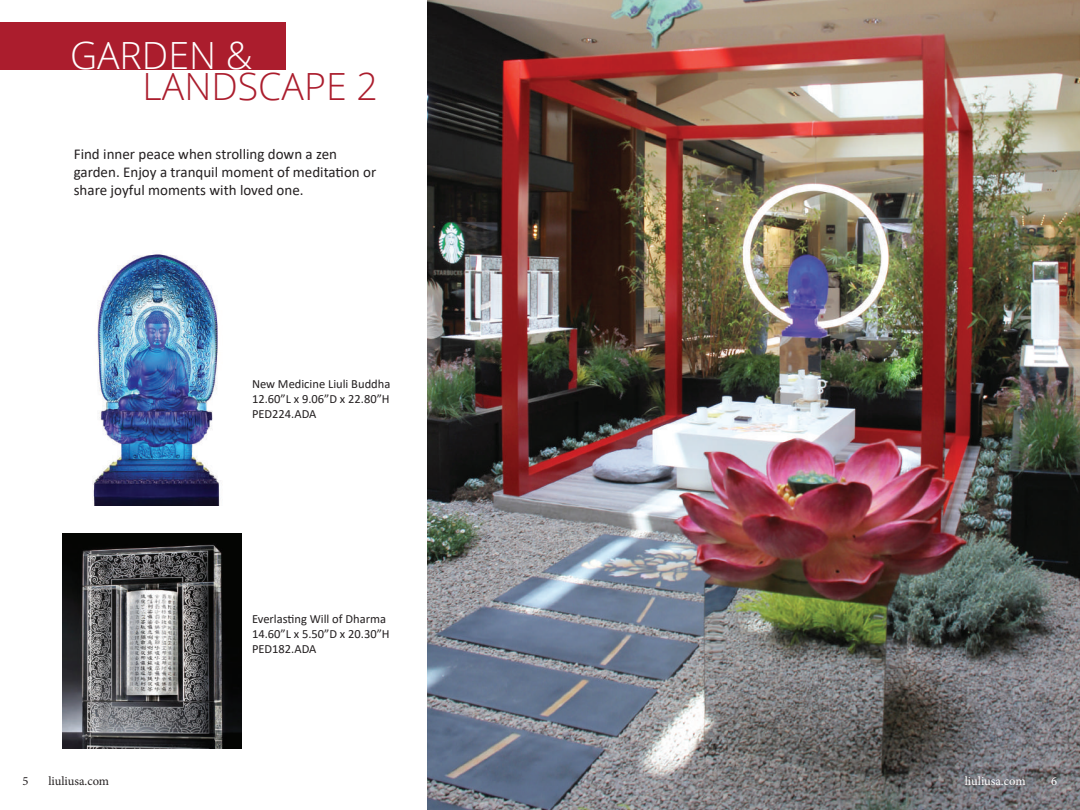
<style>
.page{position:relative;width:1080px;height:810px;background:#fff}
.page>*{position:absolute;margin:0;border:0;box-sizing:border-box;transform-origin:0 0}
.t1{font:300 37.5px "Open Sans";color:#ab1d2d}
.t2{font:300 37.5px "Open Sans";color:#fff}
.t3{font:15px/18px "Calibri";color:#231f20}
.t4{font:12.5px/15px "Calibri";color:#231f20;text-align:justify}
.t5{font:12.5px "Minion Pro";color:#231f20}
.t6{font:12.5px "Minion Pro";color:#fff}
</style>
<div class="page">
<img style="left:428px;top:0;width:652px;height:810px">
<div style="left:0;top:22px;width:285px;height:48px;background:#ab1d2d"></div>
<img style="left:92px;top:254px;width:128px;height:252px">
<img style="left:62px;top:533px;width:180px;height:215px">
<h1 class="t2" style="left:70px;top:30px;width:184px">GARDEN &amp;</h1>
<h1 class="t1" style="left:143px;top:60px;width:237px">LANDSCAPE 2</h1>
<p class="t3" style="left:74px;top:144px;width:304px">Find inner peace when strolling down a zen garden. Enjoy a tranquil moment of meditation or share joyful moments with loved one.</p>
<p class="t4" style="left:252px;top:376px;width:140px">New Medicine Liuli Buddha 12.60”L x 9.06”D x 22.80”H PED224.ADA</p>
<p class="t4" style="left:252px;top:611px;width:139px;text-align:left">Everlasting Will of Dharma<br>14.60”L x 5.50”D x 20.30”H<br>PED182.ADA</p>
<p class="t5" style="left:22px;top:773px;width:7px">5</p>
<p class="t5" style="left:48px;top:773px;width:62px">liuliusa.com</p>
<p class="t6" style="left:965px;top:773px;width:62px">liuliusa.com</p>
<p class="t6" style="left:1051px;top:773px;width:7px">6</p>
</div>
